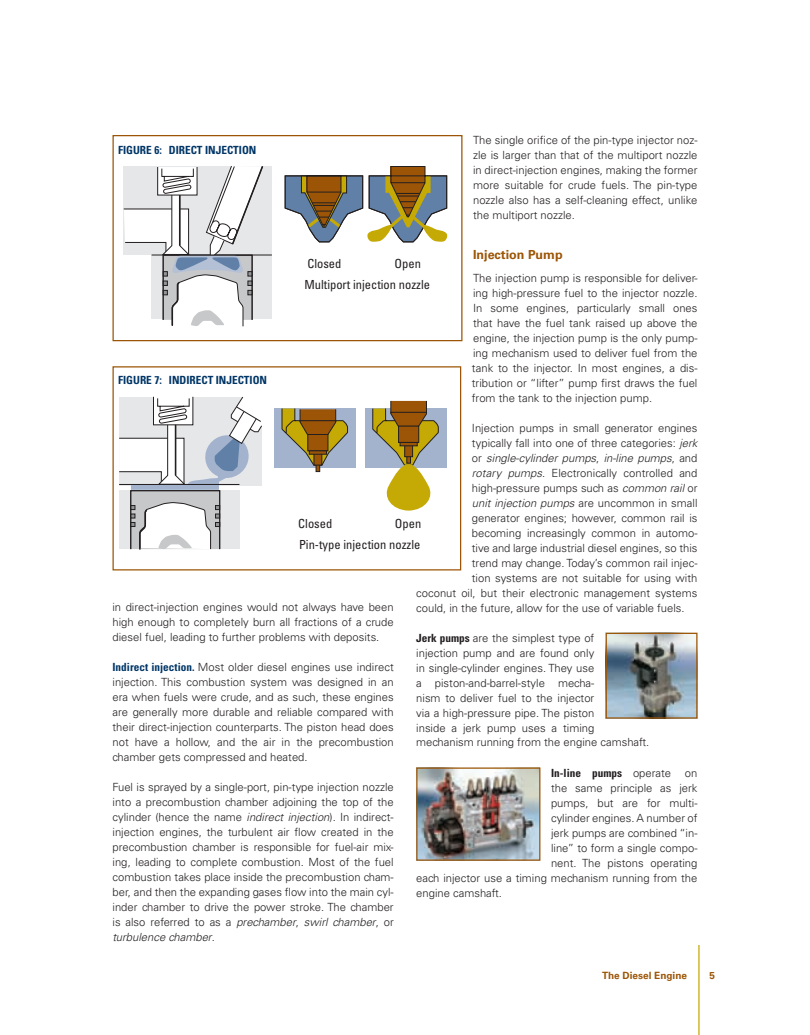
<style>
.page{position:relative;width:810px;height:1035px;background:#fff}
.page>*{position:absolute;margin:0;border:0;box-sizing:border-box;transform-origin:0 0}
.t1{font:condensed 12.5px/21px "Univers";color:#231f20}
.t2{font:700 12.5px "Univers";color:#9c5506}
.t3{font:300 11.25px/15px "Univers";color:#231f20;text-align:justify}
.t4{font:italic 300 11.25px "Univers";color:#231f20}
.Figure_Title{font:700 condensed 11.25px "Univers";color:#003667}
.t5{font:700 condensed 11.25px "Univers";color:#231f20}
.t6{font:700 10px "Univers";color:#9c5506}
.s1{font-style:italic}
.s2{font-style:normal}
.s3{font-weight:700;font-stretch:condensed}
.s4{font-weight:300;font-stretch:normal}
.s5{font-weight:700;font-stretch:condensed;color:#003667}
</style>
<div class="page">
<hr style="left:698px;top:945px;width:2px;height:90px;background:#c5a904">
<div style="left:112px;top:135px;width:350px;height:206px;border:1px solid #9c5506"></div>
<div style="left:124px;top:166px;width:148px;height:89px;background:#e6e7e9"></div>
<div style="left:152px;top:255px;width:120px;height:64px;background:#e6e7e9"></div>
<hr style="left:152px;top:255px;width:120px;height:1px;background:#231f20">
<svg style="left:284px;top:166px;width:163px;height:77px"></svg>
<svg style="left:124px;top:166px;width:141px;height:160px"></svg>
<img style="left:608px;top:635px;width:88px;height:82px">
<div style="left:606px;top:633px;width:92px;height:86px;border:1px solid #9c5506"></div>
<img style="left:418px;top:770px;width:120px;height:89px">
<div style="left:416px;top:768px;width:124px;height:93px;border:1px solid #9c5506"></div>
<div style="left:365px;top:409px;width:82px;height:59px;background:#a3b3cd"></div>
<div style="left:275px;top:409px;width:81px;height:59px;background:#a3b3cd"></div>
<svg style="left:281px;top:408px;width:67px;height:64px"></svg>
<div style="left:314px;top:453px;width:8px;height:12px;background:#9c5506;border:1px solid #231f20"></div>
<div style="left:307px;top:434px;width:21px;height:17px;background:#9c5506;border:1px solid #231f20"></div>
<svg style="left:309px;top:450px;width:18px;height:5px"></svg>
<div style="left:390px;top:401px;width:37px;height:12px;background:#9c5506"></div>
<svg style="left:372px;top:408px;width:67px;height:103px"></svg>
<svg style="left:406px;top:457px;width:5px;height:7px"></svg>
<div style="left:404px;top:444px;width:9px;height:13px;background:#9c5506;border:1px solid #231f20"></div>
<div style="left:398px;top:426px;width:21px;height:17px;background:#9c5506;border:1px solid #231f20"></div>
<svg style="left:400px;top:442px;width:18px;height:4px"></svg>
<svg style="left:119px;top:396px;width:143px;height:154px"></svg>
<hr style="left:119px;top:484px;width:120px;height:1px;background:#231f20">
<p class="t3" style="left:473px;top:132px;width:226px">The single orifice of the pin-type injector noz&shy;zle is larger than that of the multiport nozzle in direct-injection engines, making the former more suitable for crude fuels. The pin-type nozzle also has a self-cleaning effect, unlike the multiport nozzle.</p>
<h2 class="t2" style="left:473px;top:247px;width:91px">Injection Pump</h2>
<p class="t3" style="left:472px;top:270px;width:227px">The injection pump is responsible for deliver&shy;ing high-pressure fuel to the injector nozzle.<br>In some engines, particularly small ones that have the fuel tank raised up above the engine, the injection pump is the only pump&shy;ing mechanism used to deliver fuel from the tank to the injector. In most engines, a dis&shy;tribution or “lifter” pump first draws the fuel from the tank to the injection pump.</p>
<p class="t3" style="left:472px;top:420px;width:227px">Injection pumps in small generator engines</p>
<p class="t3" style="left:472px;top:435px;width:227px">typically fall into one of three categories: <span class="s1">jerk</span></p>
<p class="t4" style="left:472px;top:451px;width:227px"><span class="s2">or</span> single-cylinder pumps<span class="s2">,</span> in-line pumps<span class="s2">, and</span></p>
<p class="t3" style="left:472px;top:465px;width:227px"><span class="s1">rotary pumps</span>. Electronically controlled and</p>
<p class="t3" style="left:472px;top:480px;width:227px">high-pressure pumps such as <span class="s1">common rail</span> or</p>
<p class="t4" style="left:472px;top:496px;width:227px">unit injection pumps <span class="s2">are uncommon in small</span></p>
<p class="t3" style="left:472px;top:510px;width:227px">generator engines; however, common rail is</p>
<p class="t3" style="left:472px;top:525px;width:227px">becoming increasingly common in automo-</p>
<p class="t3" style="left:472px;top:540px;width:227px">tive and large industrial diesel engines, so this</p>
<p class="t3" style="left:472px;top:555px;width:227px">trend may change. Today’s common rail injec-</p>
<p class="t3" style="left:472px;top:570px;width:227px">tion systems are not suitable for using with</p>
<p class="t3" style="left:416px;top:585px;width:283px">coconut oil, but their electronic management systems</p>
<p class="t3" style="left:416px;top:600px;width:270px">could, in the future, allow for the use of variable fuels.</p>
<p class="t3" style="left:416px;top:630px;width:235px;text-align:left"><span class="s3">JERK PUMPS</span> are the simplest type of<br>injection pump and are found only<br>in single-cylinder engines. They use<br>a piston-and-barrel-style mecha-<br>nism to deliver fuel to the injector<br>via a high-pressure pipe. The piston<br>inside a jerk pump uses a timing mechanism running from the engine camshaft.</p>
<p class="t5" style="left:551px;top:766px;width:148px">IN-LINE PUMPS <span class="s4">operate on</span></p>
<p class="t3" style="left:551px;top:780px;width:148px">the same principle as jerk</p>
<p class="t3" style="left:551px;top:795px;width:148px">pumps, but are for multi-</p>
<p class="t3" style="left:551px;top:810px;width:148px">cylinder engines. A number of</p>
<p class="t3" style="left:551px;top:825px;width:148px">jerk pumps are combined “in-</p>
<p class="t3" style="left:551px;top:840px;width:148px">line” to form a single compo-</p>
<p class="t3" style="left:551px;top:855px;width:148px">nent. The pistons operating</p>
<p class="t3" style="left:416px;top:870px;width:283px">each injector use a timing mechanism running from the</p>
<p class="t3" style="left:416px;top:885px;width:87px">engine camshaft.</p>
<p class="Figure_Title" style="left:118px;top:143px;width:140px">FIGURE 6: DIRECT INJECTION</p>
<p class="t1" style="left:304px;top:253px;width:127px;text-indent:90px">Open<br>Multiport injection nozzle</p>
<p class="t1" style="left:307px;top:253px;width:36px">Closed</p>
<p class="Figure_Title" style="left:118px;top:373px;width:150px">FIGURE 7: INDIRECT INJECTION</p>
<p class="t1" style="left:298px;top:512px;width:36px">Closed</p>
<p class="t1" style="left:299px;top:512px;width:124px;text-align:right">Open<br>Pin-type injection nozzle</p>
<p class="t3" style="left:112px;top:599px;width:283px">in direct-injection engines would not always have been high enough to completely burn all fractions of a crude diesel fuel, leading to further problems with deposits.</p>
<p class="t3" style="left:112px;top:659px;width:283px"><span class="s5">INDIRECT INJECTION.</span> Most older diesel engines use indirect injection. This combustion system was designed in an era when fuels were crude, and as such, these engines are generally more durable and reliable compared with their direct-injection counterparts. The piston head does not have a hollow, and the air in the precombustion chamber gets compressed and heated.</p>
<p class="t3" style="left:113px;top:779px;width:283px">Fuel is sprayed by a single-port, pin-type injection nozzle into a precombustion chamber adjoining the top of the cylinder (hence the name <span class="s1">indirect injection</span>). In indirect&shy;injection engines, the turbulent air flow created in the precombustion chamber is responsible for fuel-air mix&shy;ing, leading to complete combustion. Most of the fuel combustion takes place inside the precombustion cham&shy;ber, and then the expanding gases flow into the main cyl&shy;inder chamber to drive the power stroke. The chamber is also referred to as a <span class="s1">prechamber</span>, <span class="s1">swirl chamber</span>, or <span class="s1">turbulence chamber</span>.</p>
<p class="t6" style="left:602px;top:969px;width:87px">The Diesel Engine</p>
<p class="t6" style="left:710px;top:969px;width:7px">5</p>
</div>
